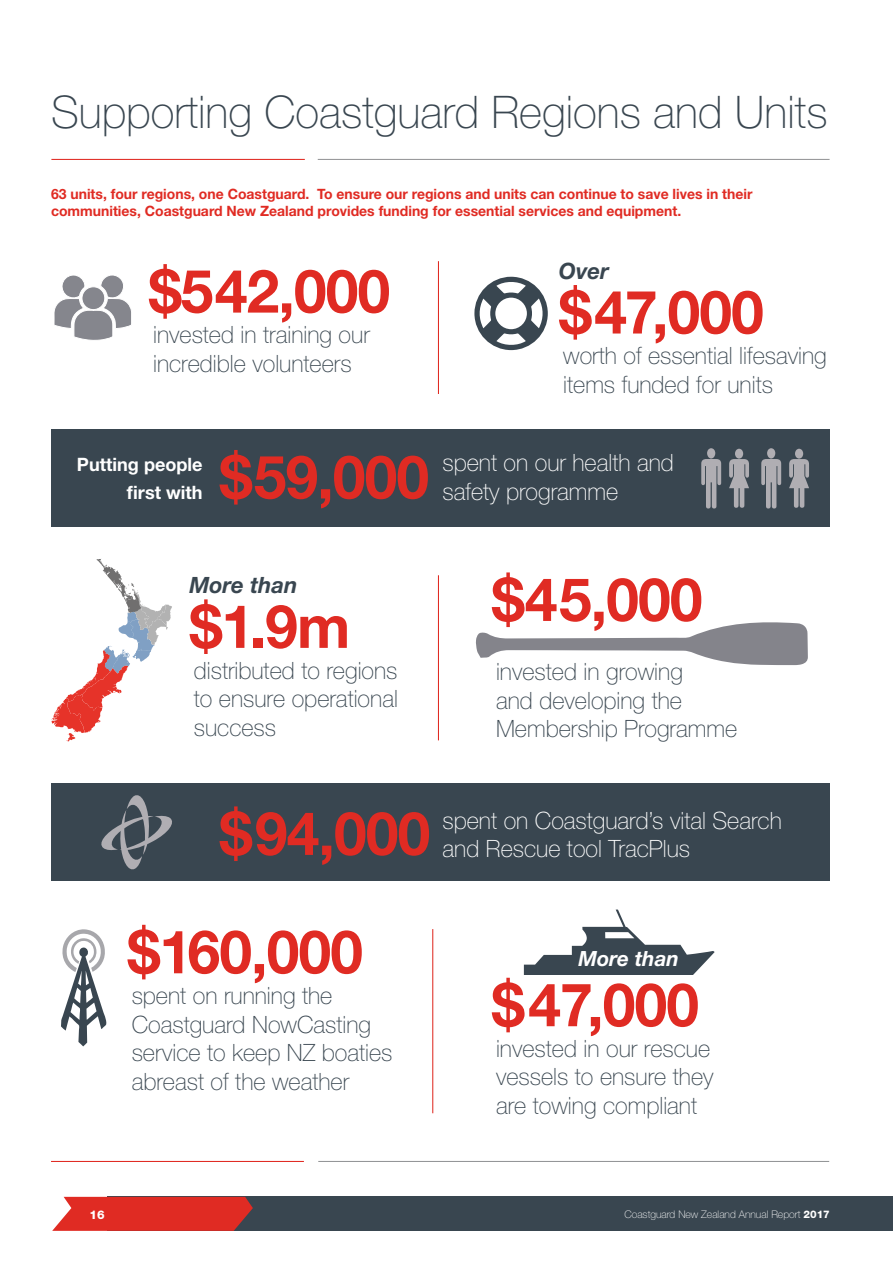
<style>
.page{position:relative;width:893px;height:1263px;background:#fff}
.page>*{position:absolute;margin:0;border:0;box-sizing:border-box;transform-origin:0 0}
.t1{font:700 60px "Helvetica Neue";letter-spacing:-.015em;color:#e02b23}
.t2{font:100 45px "Helvetica Neue";color:#394650}
.t3{font:100 23.85px/28.5px "Helvetica Neue";color:#394650}
.t4{font:100 23.85px/28.5px "Helvetica Neue";color:#fff}
.t5{font:italic 700 22.5px "Helvetica Neue";color:#394650}
.t6{font:italic 700 21px "Helvetica Neue";color:#fff}
.t7{font:700 18.45px/28.5px "Helvetica Neue";color:#fff;text-align:right}
.t8{font:700 14.25px/17.4px "Helvetica Neue";color:#e02b23}
.t9{font:800 12px "Helvetica Neue";color:#fff}
.t10{font:100 10.5px "Helvetica Neue";color:#fff}
.s1{font-weight:800}
</style>
<div class="page">
<div style="left:107px;top:1197px;width:786px;height:34px;background:#394650"></div>
<svg style="left:52px;top:1197px;width:201px;height:34px;background:#da3831"></svg>
<hr style="left:51px;top:1161px;width:253px;height:1px;background:#e02b23">
<hr style="left:318px;top:1161px;width:511px;height:1px;background:#949698">
<div style="left:51px;top:429px;width:779px;height:98px;background:#394650"></div>
<div style="left:51px;top:783px;width:779px;height:98px;background:#394650"></div>
<hr style="left:51px;top:159px;width:254px;height:1px;background:#e02b23">
<hr style="left:318px;top:159px;width:512px;height:1px;background:#949698">
<svg style="left:524px;top:909px;width:191px;height:66px"></svg>
<svg style="left:54px;top:275px;width:77px;height:65px"></svg>
<svg style="left:61px;top:929px;width:46px;height:117px"></svg>
<svg style="left:474px;top:277px;width:74px;height:73px"></svg>
<svg style="left:101px;top:795px;width:71px;height:75px"></svg>
<hr style="left:438px;top:261px;width:1px;height:133px;background:#e02b23">
<svg style="left:476px;top:622px;width:332px;height:43px"></svg>
<svg style="left:52px;top:559px;width:120px;height:182px"></svg>
<hr style="left:438px;top:575px;width:1px;height:165px;background:#e02b23">
<hr style="left:432px;top:929px;width:1px;height:184px;background:#e02b23">
<svg style="left:701px;top:448px;width:48px;height:60px"></svg>
<svg style="left:761px;top:448px;width:48px;height:60px"></svg>
<h2 class="t2" style="left:51px;top:86px;width:778px">Supporting Coastguard Regions and Units</h2>
<p class="t8" style="left:51px;top:184px;width:703px">63 units, four regions, one Coastguard. To ensure our regions and units can continue to save lives in their communities, Coastguard New Zealand provides funding for essential services and equipment.</p>
<h1 class="t1" style="left:149px;top:254px;width:243px">$542,000</h1>
<p class="t3" style="left:153px;top:321px;width:218px">invested in training our incredible volunteers</p>
<p class="t5" style="left:559px;top:257px;width:51px">Over</p>
<h1 class="t1" style="left:559px;top:275px;width:206px">$47,000</h1>
<p class="t3" style="left:563px;top:341px;width:265px">worth of essential lifesaving items funded for units</p>
<p class="t7" style="left:77px;top:449px;width:127px">Putting people first with</p>
<h1 class="t1" style="left:220px;top:440px;width:211px">$59,000</h1>
<p class="t4" style="left:442px;top:449px;width:233px">spent on our health and safety programme</p>
<p class="t5" style="left:190px;top:571px;width:110px">More than</p>
<h1 class="t1" style="left:190px;top:589px;width:162px">$1.9m</h1>
<p class="t3" style="left:194px;top:656px;width:206px;text-align:justify">distributed to regions to ensure operational success</p>
<h1 class="t1" style="left:492px;top:562px;width:212px">$45,000</h1>
<p class="t3" style="left:496px;top:657px;width:243px">invested in growing<br>and developing the<br>Membership Programme</p>
<h1 class="t1" style="left:220px;top:796px;width:212px">$94,000</h1>
<p class="t4" style="left:443px;top:806px;width:341px">spent on Coastguard’s vital Search and Rescue tool TracPlus</p>
<h1 class="t1" style="left:127px;top:915px;width:237px">$160,000</h1>
<p class="t3" style="left:132px;top:981px;width:262px">spent on running the<br>Coastguard NowCasting service to keep NZ boaties abreast of the weather</p>
<h1 class="t1" style="left:492px;top:968px;width:209px">$47,000</h1>
<p class="t6" style="left:578px;top:945px;width:102px">More than</p>
<p class="t3" style="left:496px;top:1034px;width:219px">invested in our rescue vessels to ensure they are towing compliant</p>
<p class="t9" style="left:90px;top:1207px;width:17px">16</p>
<p class="t10" style="left:624px;top:1208px;width:207px">Coastguard New Zealand Annual Report <span class="s1">2017</span></p>
</div>
